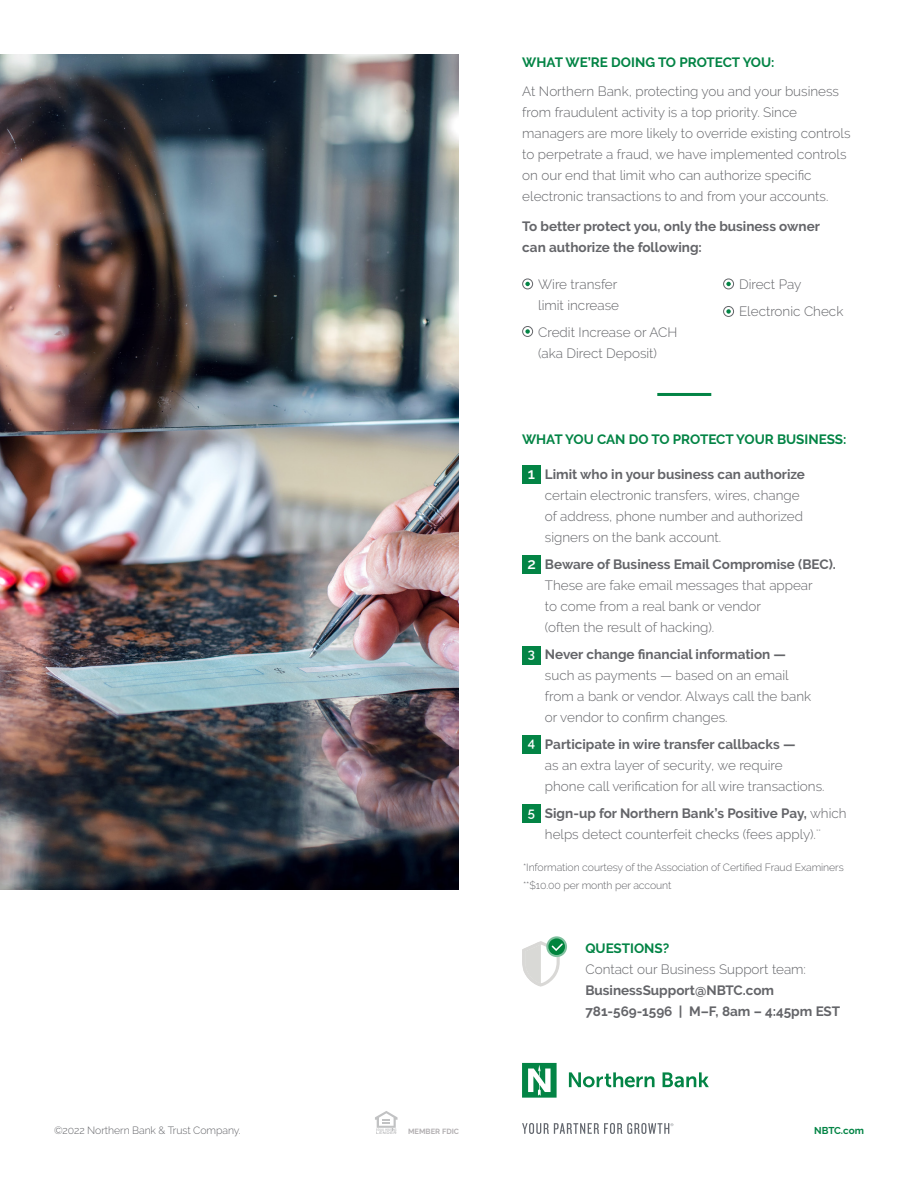
<style>
.page{position:relative;width:918px;height:1188px;background:#fff}
.page>*{position:absolute;margin:0;border:0;box-sizing:border-box;transform-origin:0 0}
.t1{font:600 15.3px "Raleway";color:#fff}
.t2{font:300 13.5px/21px "Raleway";color:#646569}
.t3{font:700 13.5px/21px "Raleway";color:#646569}
.t4{font:700 13.5px "Raleway";color:#038445}
.t5{font:600 13.05px "Raleway";color:#fff}
.t6{font:300 10.5px "Raleway";letter-spacing:-.01em;color:#646569}
.t7{font:700 9.9px "Raleway";letter-spacing:-.005em;color:#038445}
.t8{font:700 7.5px "Raleway";color:#b3b0b2}
.s1{font-weight:700}
</style>
<div class="page">
<hr style="left:657px;top:393px;width:54px;height:3px;background:#038445">
<div style="left:723px;top:279px;width:11px;height:10px;border:1px solid #646569;border-radius:50%"></div>
<svg style="left:726px;top:282px;width:5px;height:4px"></svg>
<div style="left:723px;top:306px;width:11px;height:11px;border:1px solid #646569;border-radius:50%"></div>
<svg style="left:726px;top:309px;width:5px;height:5px"></svg>
<div style="left:522px;top:279px;width:11px;height:10px;border:1px solid #646569;border-radius:50%"></div>
<svg style="left:525px;top:282px;width:5px;height:4px"></svg>
<div style="left:522px;top:326px;width:11px;height:11px;border:1px solid #646569;border-radius:50%"></div>
<svg style="left:525px;top:329px;width:5px;height:5px"></svg>
<div style="left:522px;top:466px;width:19px;height:18px;background:#038445"></div>
<div style="left:522px;top:555px;width:19px;height:19px;background:#038445"></div>
<div style="left:522px;top:646px;width:19px;height:18px;background:#038445"></div>
<div style="left:522px;top:735px;width:19px;height:18px;background:#038445"></div>
<div style="left:522px;top:805px;width:19px;height:18px;background:#038445"></div>
<svg style="left:522px;top:1063px;width:35px;height:35px"></svg>
<svg style="left:569px;top:1072px;width:86px;height:15px"></svg>
<svg style="left:663px;top:1072px;width:46px;height:15px"></svg>
<svg style="left:375px;top:1111px;width:23px;height:23px"></svg>
<svg style="left:522px;top:936px;width:45px;height:51px"></svg>
<img style="left:0;top:54px;width:459px;height:835px">
<svg style="left:522px;top:1123px;width:151px;height:11px"></svg>
<p class="t4" style="left:522px;top:54px;width:254px">WHAT WE’RE DOING TO PROTECT YOU:</p>
<p class="t2" style="left:522px;top:81px;width:330px">At Northern Bank, protecting you and your business from fraudulent activity is a top priority. Since managers are more likely to override existing controls to perpetrate a fraud, we have implemented controls on our end that limit who can authorize specific electronic transactions to and from your accounts.</p>
<p class="t3" style="left:522px;top:216px;width:299px">To better protect you, only the business owner can authorize the following:</p>
<p class="t2" style="left:739px;top:273px;width:64px">Direct Pay</p>
<p class="t2" style="left:739px;top:300px;width:106px">Electronic Check</p>
<p class="t2" style="left:538px;top:273px;width:82px">Wire transfer limit increase</p>
<p class="t2" style="left:538px;top:321px;width:141px">Credit Increase or ACH (aka Direct Deposit)</p>
<p class="t4" style="left:522px;top:432px;width:326px">WHAT YOU CAN DO TO PROTECT YOUR BUSINESS:</p>
<p class="t2" style="left:545px;top:464px;width:262px"><span class="s1">Limit who in your business can authorize </span>certain electronic transfers, wires, change of address, phone number and authorized signers on the bank account.</p>
<p class="t2" style="left:545px;top:554px;width:293px"><span class="s1">Beware of Business Email Compromise (BEC).<br></span>These are fake email messages that appear<br>to come from a real bank or vendor<br>(often the result of hacking).</p>
<p class="t2" style="left:545px;top:644px;width:268px"><span class="s1">Never change financial information — </span>such as payments — based on an email from a bank or vendor. Always call the bank or vendor to confirm changes.</p>
<p class="t2" style="left:545px;top:734px;width:281px"><span class="s1">Participate in wire transfer callbacks —<br></span>as an extra layer of security, we require phone call verification for all wire transactions.</p>
<p class="t2" style="left:545px;top:803px;width:303px"><span class="s1">Sign-up for Northern Bank’s Positive Pay,</span> which helps detect counterfeit checks (fees apply).<sup>**</sup></p>
<p class="t1" style="left:528px;top:465px;width:9px">1</p>
<p class="t1" style="left:527px;top:555px;width:10px">2</p>
<p class="t5" style="left:528px;top:646px;width:9px">3</p>
<p class="t5" style="left:528px;top:735px;width:9px">4</p>
<p class="t5" style="left:528px;top:805px;width:9px">5</p>
<p class="t6" style="left:523px;top:862px;width:322px">*Information courtesy of the Association of Certified Fraud Examiners</p>
<p class="t6" style="left:523px;top:880px;width:150px">**$10.00 per month per account</p>
<p class="t4" style="left:585px;top:940px;width:85px">QUESTIONS?</p>
<p class="t2" style="left:585px;top:959px;width:222px">Contact our Business Support team:<br><span class="s1">BusinessSupport@NBTC.com</span></p>
<p class="t3" style="left:585px;top:1001px;width:256px">781-569-1596 | M–F, 8am – 4:45pm EST</p>
<p class="t6" style="left:54px;top:1124px;width:188px">©2022 Northern Bank &amp; Trust Company.</p>
<p class="t8" style="left:408px;top:1127px;width:52px">MEMBER FDIC</p>
<p class="t7" style="left:814px;top:1125px;width:51px">NBTC.com</p>
</div>
